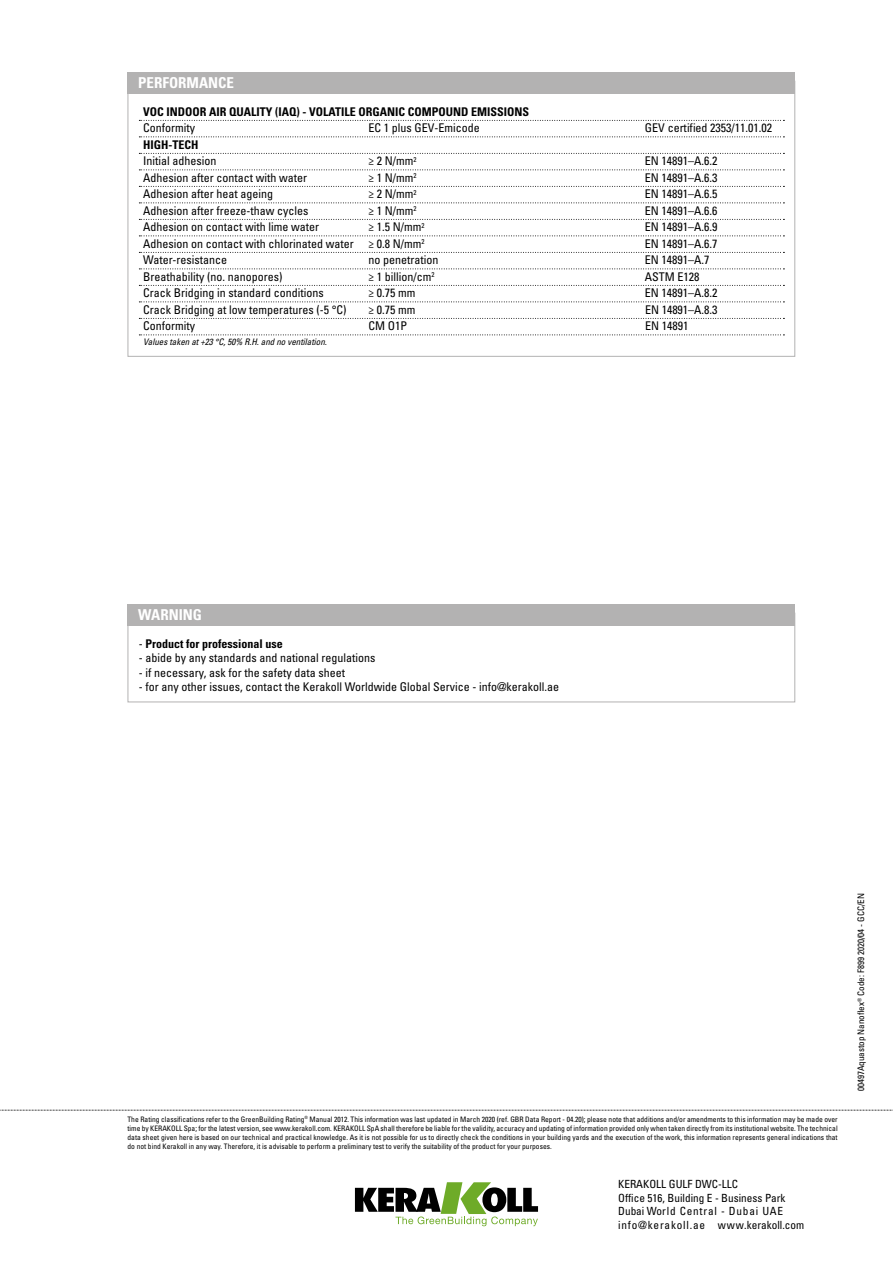
<style>
.page{position:relative;width:893px;height:1263px;background:#fff}
.page>*{position:absolute;margin:0;border:0;box-sizing:border-box;transform-origin:0 0}
.t1{font:700 condensed 15px "Univers LT Std";color:#fff}
.t2{font:condensed 12px "Univers LT Std";color:#000}
.t3{font:700 condensed 12px "Univers LT Std";color:#000}
.t4{font:condensed 11.25px/13.5px "Univers LT Std";color:#000}
.t5{font:condensed 9px "Univers LT Std";color:#000}
.t6{font:italic condensed 9px "Univers LT Std";color:#000}
.t7{font:condensed 7.5px/9px "Univers LT Std";color:#000;text-align:justify}
.s1{font-weight:400}
</style>
<div class="page">
<svg style="left:0;top:1110px;width:893px;height:1px"></svg>
<svg style="left:355px;top:1182px;width:183px;height:44px"></svg>
<div style="left:128px;top:613px;width:667px;height:89px;border:1px solid #b3b2b2"></div>
<div style="left:128px;top:604px;width:667px;height:21px;background:#b3b2b2"></div>
<svg style="left:139px;top:120px;width:645px;height:1px"></svg>
<svg style="left:139px;top:136px;width:645px;height:1px"></svg>
<svg style="left:139px;top:153px;width:645px;height:1px"></svg>
<svg style="left:139px;top:169px;width:645px;height:1px"></svg>
<svg style="left:139px;top:186px;width:645px;height:1px"></svg>
<svg style="left:139px;top:202px;width:645px;height:1px"></svg>
<svg style="left:139px;top:219px;width:645px;height:1px"></svg>
<svg style="left:139px;top:235px;width:645px;height:1px"></svg>
<svg style="left:139px;top:252px;width:645px;height:1px"></svg>
<svg style="left:139px;top:268px;width:645px;height:1px"></svg>
<svg style="left:139px;top:285px;width:645px;height:1px"></svg>
<svg style="left:139px;top:301px;width:645px;height:1px"></svg>
<svg style="left:139px;top:318px;width:645px;height:1px"></svg>
<svg style="left:139px;top:334px;width:645px;height:1px"></svg>
<div style="left:128px;top:72px;width:667px;height:22px;background:#b3b2b2"></div>
<h1 class="t1" style="left:138px;top:74px;width:97px">PERFORMANCE</h1>
<h2 class="t3" style="left:143px;top:104px;width:387px">VOC INDOOR AIR QUALITY (IAQ) - VOLATILE ORGANIC COMPOUND EMISSIONS</h2>
<h2 class="t2" style="left:143px;top:120px;width:53px">Conformity</h2>
<h2 class="t2" style="left:369px;top:120px;width:113px">EC 1 plus GEV-Emicode</h2>
<h2 class="t2" style="left:645px;top:120px;width:129px">GEV certified 2353/11.01.02</h2>
<h2 class="t3" style="left:143px;top:137px;width:57px">HIGH-TECH</h2>
<h2 class="t2" style="left:143px;top:153px;width:75px">Initial adhesion</h2>
<h2 class="t2" style="left:369px;top:153px;width:49px">≥ 2 N/mm<sup>2</sup></h2>
<h2 class="t2" style="left:645px;top:153px;width:74px">EN 14891–A.6.2</h2>
<h2 class="t2" style="left:143px;top:170px;width:165px">Adhesion after contact with water</h2>
<h2 class="t2" style="left:369px;top:170px;width:49px">≥ 1 N/mm<sup>2</sup></h2>
<h2 class="t2" style="left:645px;top:170px;width:74px">EN 14891–A.6.3</h2>
<h2 class="t2" style="left:143px;top:186px;width:131px">Adhesion after heat ageing</h2>
<h2 class="t2" style="left:369px;top:186px;width:49px">≥ 2 N/mm<sup>2</sup></h2>
<h2 class="t2" style="left:645px;top:186px;width:74px">EN 14891–A.6.5</h2>
<h2 class="t2" style="left:143px;top:203px;width:167px">Adhesion after freeze-thaw cycles</h2>
<h2 class="t2" style="left:369px;top:203px;width:49px">≥ 1 N/mm<sup>2</sup></h2>
<h2 class="t2" style="left:645px;top:203px;width:74px">EN 14891–A.6.6</h2>
<h2 class="t2" style="left:143px;top:219px;width:177px">Adhesion on contact with lime water</h2>
<h2 class="t2" style="left:369px;top:219px;width:57px">≥ 1.5 N/mm<sup>2</sup></h2>
<h2 class="t2" style="left:645px;top:219px;width:74px">EN 14891–A.6.9</h2>
<h2 class="t2" style="left:143px;top:236px;width:283px">Adhesion on contact with chlorinated water ≥ 0.8 N/mm<sup>2</sup></h2>
<h2 class="t2" style="left:645px;top:236px;width:74px">EN 14891–A.6.7</h2>
<h2 class="t2" style="left:143px;top:252px;width:85px">Water-resistance</h2>
<h2 class="t2" style="left:369px;top:252px;width:71px">no penetration</h2>
<h2 class="t2" style="left:645px;top:252px;width:66px">EN 14891–A.7</h2>
<h2 class="t2" style="left:143px;top:269px;width:141px">Breathability (no. nanopores)</h2>
<h2 class="t2" style="left:369px;top:269px;width:67px">≥ 1 billion/cm<sup>2</sup></h2>
<h2 class="t2" style="left:645px;top:269px;width:56px">ASTM E128</h2>
<h2 class="t2" style="left:143px;top:285px;width:182px">Crack Bridging in standard conditions</h2>
<h2 class="t2" style="left:369px;top:285px;width:48px">≥ 0.75 mm</h2>
<h2 class="t2" style="left:645px;top:285px;width:74px">EN 14891–A.8.2</h2>
<h2 class="t2" style="left:143px;top:302px;width:205px">Crack Bridging at low temperatures (-5 °C)</h2>
<h2 class="t2" style="left:369px;top:302px;width:48px">≥ 0.75 mm</h2>
<h2 class="t2" style="left:645px;top:302px;width:74px">EN 14891–A.8.3</h2>
<h2 class="t2" style="left:143px;top:318px;width:53px">Conformity</h2>
<h2 class="t2" style="left:369px;top:318px;width:40px">CM O1P</h2>
<h2 class="t2" style="left:645px;top:318px;width:45px">EN 14891</h2>
<p class="t6" style="left:143px;top:336px;width:185px">Values taken at +23 °C, 50% R.H. and no ventilation.</p>
<h1 class="t1" style="left:138px;top:606px;width:65px">WARNING</h1>
<h2 class="t3" style="left:139px;top:636px;width:145px"><span class="s1">-</span> Product for professional use</h2>
<h2 class="t2" style="left:139px;top:650px;width:238px">- abide by any standards and national regulations</h2>
<h2 class="t2" style="left:139px;top:665px;width:208px">- if necessary, ask for the safety data sheet</h2>
<h2 class="t2" style="left:139px;top:679px;width:422px">- for any other issues, contact the Kerakoll Worldwide Global Service - info@kerakoll.ae</h2>
<p class="t7" style="left:128px;top:1114px;width:712px">The Rating classifications refer to the GreenBuilding Rating<sup>®</sup> Manual 2012. This information was last updated in March 2020 (ref. GBR Data Report - 04.20); please note that additions and/or amendments to this information may be made over time by KERAKOLL Spa; for the latest version, see www.kerakoll.com. KERAKOLL SpA shall therefore be liable for the validity, accuracy and updating of information provided only when taken directly from its institutional website. The technical data sheet given here is based on our technical and practical knowledge. As it is not possible for us to directly check the conditions in your building yards and the execution of the work, this information represents general indications that do not bind Kerakoll in any way. Therefore, it is advisable to perform a preliminary test to verify the suitability of the product for your purposes.</p>
<h3 class="t4" style="left:618px;top:1177px;width:188px">KERAKOLL GULF DWC-LLC<br>Office 516, Building E - Business Park<br>Dubai World Central - Dubai UAE info@kerakoll.ae www.kerakoll.com</h3>
<p class="t5" style="left:855px;top:1091px;width:199px;rotate:-90deg">00497Aquastop Nanoflex<sup>®</sup> Code: F899 2020/04 - GCC/EN</p>
</div>
